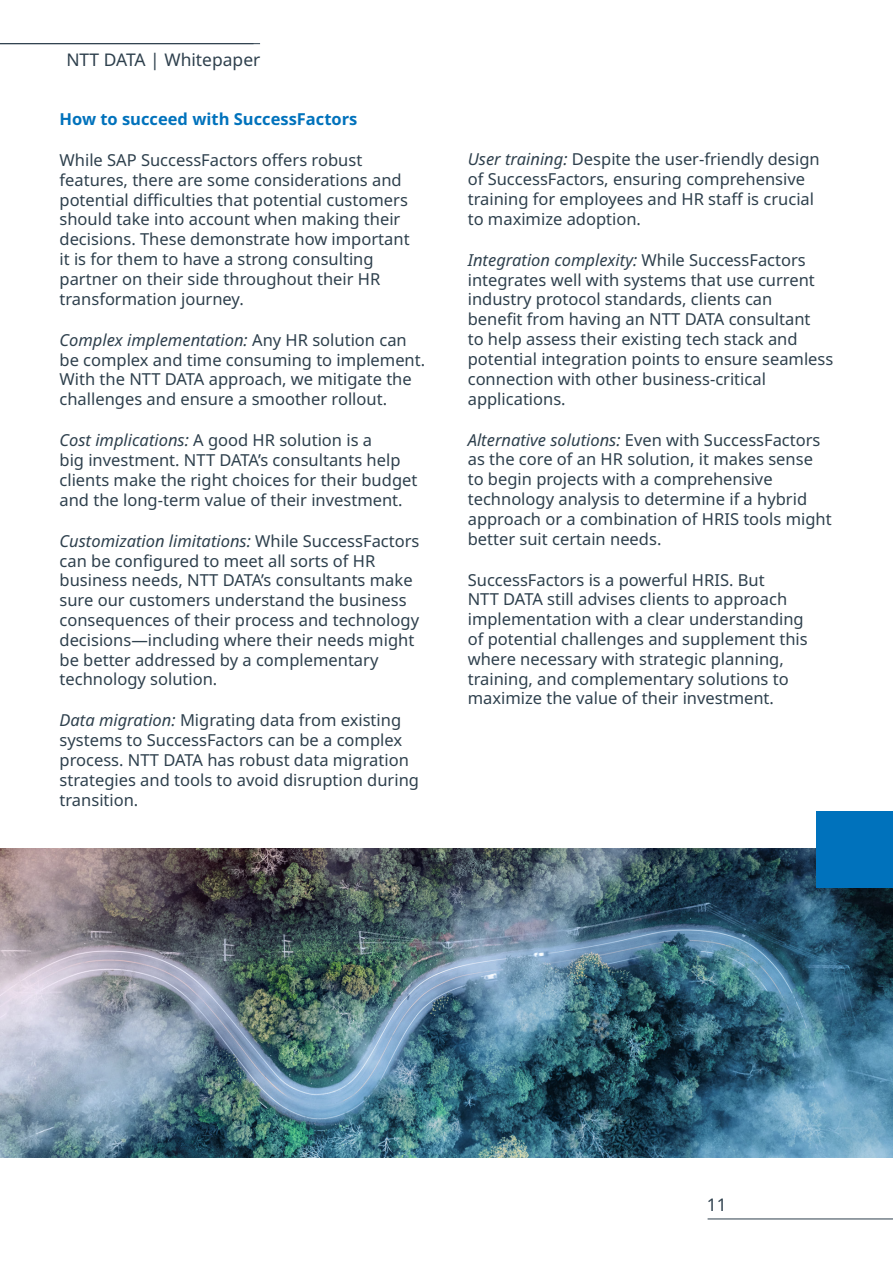
<style>
.page{position:relative;width:893px;height:1263px;background:#fff}
.page>*{position:absolute;margin:0;border:0;box-sizing:border-box;transform-origin:0 0}
.t1{font:17.4px "Noto Sans";color:#2e404d}
.t2{font:16.5px/19.8px "Noto Sans";color:#2e404d}
.t3{font:700 16.5px "Noto Sans";color:#0072bc}
.s1{font-style:italic}
</style>
<div class="page">
<hr style="left:0;top:43px;width:260px;height:1px;background:#2e404d">
<hr style="left:708px;top:1219px;width:185px;height:1px;background:#2e404d">
<img style="left:0;top:849px;width:893px;height:308px">
<div style="left:816px;top:811px;width:77px;height:77px;background:#0072bc"></div>
<p class="t1" style="left:66px;top:48px;width:196px">NTT DATA | Whitepaper</p>
<p class="t3" style="left:60px;top:107px;width:299px">How to succeed with SuccessFactors</p>
<p class="t2" style="left:60px;top:151px;width:352px">While SAP SuccessFactors offers robust features, there are some considerations and potential difficulties that potential customers should take into account when making their decisions. These demonstrate how important it is for them to have a strong consulting partner on their side throughout their HR transformation journey.</p>
<p class="t2" style="left:60px;top:330px;width:367px"><span class="s1">Complex implementation:</span> Any HR solution can be complex and time consuming to implement.<br>With the NTT DATA approach, we mitigate the challenges and ensure a smoother rollout.</p>
<p class="t2" style="left:60px;top:431px;width:359px"><span class="s1">Cost implications:</span> A good HR solution is a<br>big investment. NTT DATA’s consultants help clients make the right choices for their budget and the long-term value of their investment.</p>
<p class="t2" style="left:60px;top:531px;width:361px"><span class="s1">Customization limitations:</span> While SuccessFactors can be configured to meet all sorts of HR business needs, NTT DATA’s consultants make sure our customers understand the business consequences of their process and technology decisions—including where their needs might be better addressed by a complementary technology solution.</p>
<p class="t2" style="left:60px;top:711px;width:361px"><span class="s1">Data migration:</span> Migrating data from existing systems to SuccessFactors can be a complex process. NTT DATA has robust data migration strategies and tools to avoid disruption during transition.</p>
<p class="t2" style="left:468px;top:150px;width:353px"><span class="s1">User training:</span> Despite the user-friendly design of SuccessFactors, ensuring comprehensive training for employees and HR staff is crucial to maximize adoption.</p>
<p class="t2" style="left:468px;top:250px;width:367px"><span class="s1">Integration complexity:</span> While SuccessFactors integrates well with systems that use current industry protocol standards, clients can<br>benefit from having an NTT DATA consultant<br>to help assess their existing tech stack and potential integration points to ensure seamless connection with other business-critical applications.</p>
<p class="t2" style="left:468px;top:430px;width:365px"><span class="s1">Alternative solutions:</span> Even with SuccessFactors as the core of an HR solution, it makes sense to begin projects with a comprehensive technology analysis to determine if a hybrid approach or a combination of HRIS tools might better suit certain needs.</p>
<p class="t2" style="left:468px;top:570px;width:341px">SuccessFactors is a powerful HRIS. But<br>NTT DATA still advises clients to approach implementation with a clear understanding of potential challenges and supplement this where necessary with strategic planning, training, and complementary solutions to maximize the value of their investment.</p>
<p class="t1" style="left:707px;top:1193px;width:21px">11</p>
</div>
